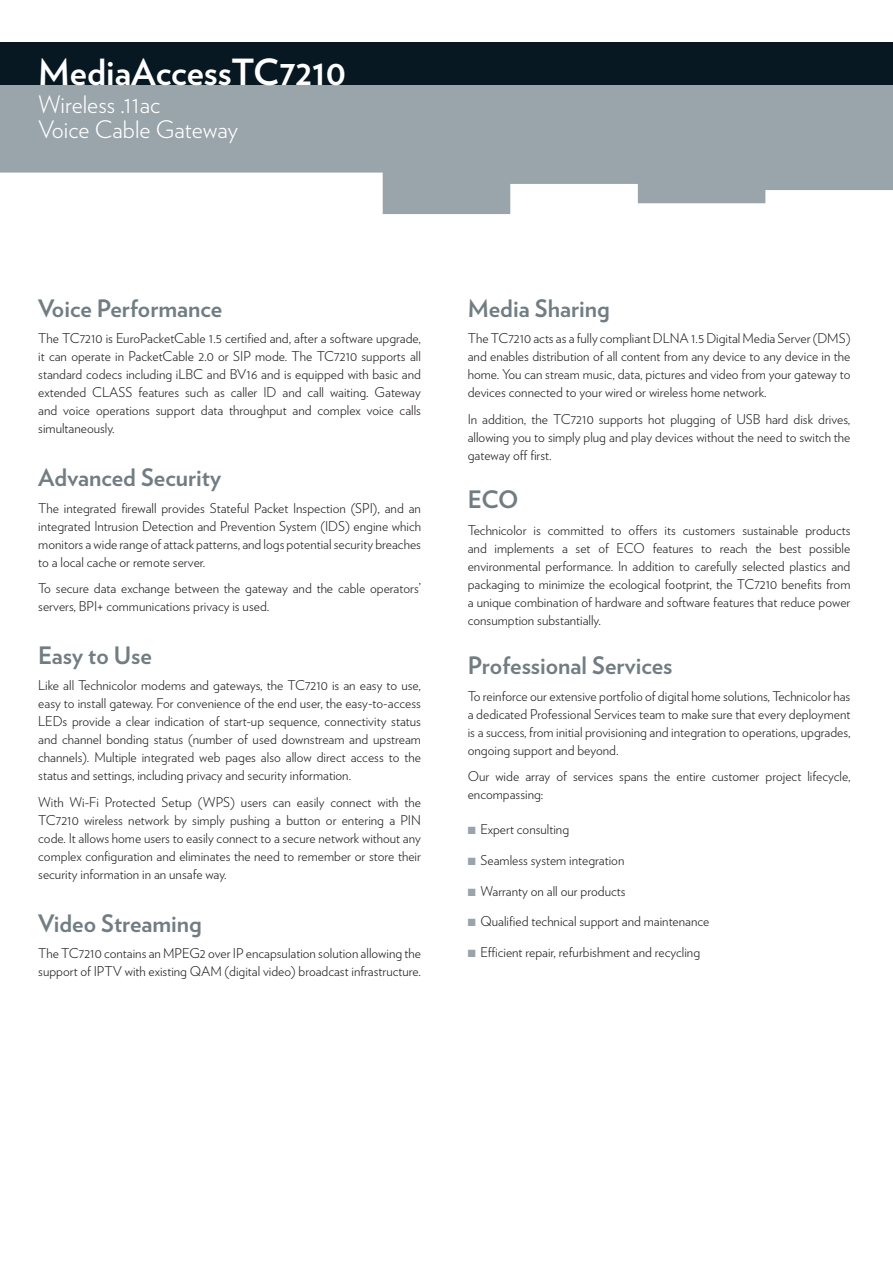
<style>
.page{position:relative;width:893px;height:1263px;background:#fff}
.page>*{position:absolute;margin:0;border:0;box-sizing:border-box;transform-origin:0 0}
.Title1{font:700 36px "Verlag";color:#fff}
.t1{font:700 24px "Verlag";color:#717d83}
.Title2{font:300 24px "Verlag";color:#fff}
.Text{font:300 13.5px/18px "Verlag";color:#231f20;text-align:justify}
.Bulleted{font:300 13.5px "Verlag";color:#231f20}
.s1{color:#9aa4ab}
</style>
<div class="page">
<svg style="left:0;top:85px;width:893px;height:129px;fill:#9aa4ab"></svg>
<div style="left:0;top:43px;width:893px;height:42px;background:#071822"></div>
<p class="Title1" style="left:38px;top:44px;width:309px">MediaAccessTC7210</p>
<p class="Title2" style="left:38px;top:87px;width:124px">Wireless .11ac</p>
<p class="Title2" style="left:38px;top:112px;width:201px">Voice Cable Gateway</p>
<p class="t1" style="left:38px;top:289px;width:185px">Voice Performance</p>
<p class="Text" style="left:38px;top:329px;width:384px">The TC7210 is EuroPacketCable 1.5 certified and, after a software upgrade, it can operate in PacketCable 2.0 or SIP mode. The TC7210 supports all standard codecs including iLBC and BV16 and is equipped with basic and extended CLASS features such as caller ID and call waiting. Gateway and voice operations support data throughput and complex voice calls simultaneously.</p>
<p class="t1" style="left:38px;top:459px;width:184px">Advanced Security</p>
<p class="Text" style="left:38px;top:498px;width:384px">The integrated firewall provides Stateful Packet Inspection (SPI), and an integrated Intrusion Detection and Prevention System (IDS) engine which monitors a wide range of attack patterns, and logs potential security breaches to a local cache or remote server.</p>
<p class="Text" style="left:38px;top:579px;width:384px">To secure data exchange between the gateway and the cable operators’ servers, BPI+ communications privacy is used.</p>
<p class="t1" style="left:38px;top:636px;width:115px">Easy to Use</p>
<p class="Text" style="left:38px;top:676px;width:384px">Like all Technicolor modems and gateways, the TC7210 is an easy to use, easy to install gateway. For convenience of the end user, the easy-to-access LEDs provide a clear indication of start-up sequence, connectivity status and channel bonding status (number of used downstream and upstream channels). Multiple integrated web pages also allow direct access to the status and settings, including privacy and security information.</p>
<p class="Text" style="left:38px;top:792px;width:384px">With Wi-Fi Protected Setup (WPS) users can easily connect with the TC7210 wireless network by simply pushing a button or entering a PIN code. It allows home users to easily connect to a secure network without any complex configuration and eliminates the need to remember or store their security information in an unsafe way.</p>
<p class="t1" style="left:38px;top:904px;width:165px">Video Streaming</p>
<p class="Text" style="left:38px;top:944px;width:384px">The TC7210 contains an MPEG2 over IP encapsulation solution allowing the support of IPTV with existing QAM (digital video) broadcast infrastructure.</p>
<p class="t1" style="left:468px;top:289px;width:144px">Media Sharing</p>
<p class="Text" style="left:468px;top:329px;width:384px">The TC7210 acts as a fully compliant DLNA 1.5 Digital Media Server (DMS) and enables distribution of all content from any device to any device in the home. You can stream music, data, pictures and video from your gateway to devices connected to your wired or wireless home network.</p>
<p class="Text" style="left:468px;top:409px;width:384px">In addition, the TC7210 supports hot plugging of USB hard disk drives, allowing you to simply plug and play devices without the need to switch the gateway off first.</p>
<p class="t1" style="left:468px;top:481px;width:52px">EC O</p>
<p class="Text" style="left:468px;top:520px;width:384px">Technicolor is committed to offers its customers sustainable products and implements a set of ECO features to reach the best possible environmental performance. In addition to carefully selected plastics and packaging to minimize the ecological footprint, the TC7210 benefits from a unique combination of hardware and software features that reduce power consumption substantially.</p>
<p class="t1" style="left:468px;top:646px;width:206px">Professional Services</p>
<p class="Text" style="left:468px;top:686px;width:384px">To reinforce our extensive portfolio of digital home solutions, Technicolor has a dedicated Professional Services team to make sure that every deployment is a success, from initial provisioning and integration to operations, upgrades, ongoing support and beyond.</p>
<p class="Text" style="left:468px;top:766px;width:384px">Our wide array of services spans the entire customer project lifecycle, encompassing:</p>
<p class="Bulleted" style="left:468px;top:819px;width:103px"><span class="s1">■</span> Expert consulting</p>
<p class="Bulleted" style="left:468px;top:850px;width:158px"><span class="s1">■</span> Seamless system integration</p>
<p class="Bulleted" style="left:468px;top:881px;width:159px"><span class="s1">■</span> Warranty on all our products</p>
<p class="Bulleted" style="left:468px;top:912px;width:243px"><span class="s1">■</span> Qualified technical support and maintenance</p>
<p class="Bulleted" style="left:468px;top:942px;width:234px"><span class="s1">■</span> Efficient repair, refurbishment and recycling</p>
</div>
